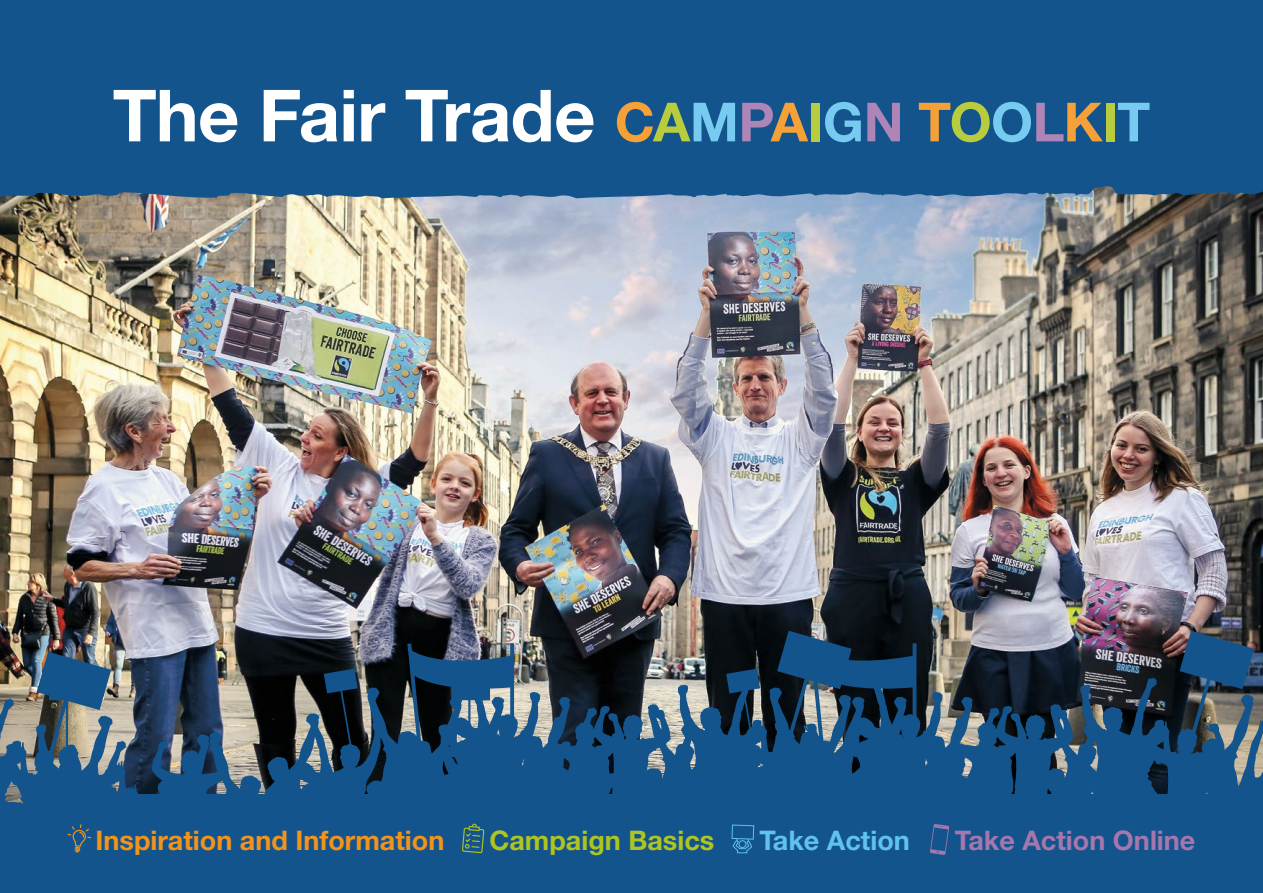
<style>
.page{position:relative;width:1263px;height:893px;background:#fff}
.page>*{position:absolute;margin:0;border:0;box-sizing:border-box;transform-origin:0 0}
.t1{font:700 72px "Helvetica Neue";letter-spacing:-.01em;color:#fff}
.t2{font:700 27px "Helvetica Neue";color:#f2941b}
.t3{font:700 27px "Helvetica Neue";color:#a477ad}
.t4{font:700 27px "Helvetica Neue";color:#aec520}
.t5{font:700 27px "Helvetica Neue";color:#5fc3ed}
.s1{font-size:54px;color:#f5a137}
.s2{font-size:54px;color:#b9cc3f}
.s3{font-size:54px;color:#78cbf0}
.s4{font-size:54px;color:#ae85b7}
</style>
<div class="page">
<img style="left:0;top:199px;width:1263px;height:432px">
<div style="left:0;top:0;width:1263px;height:199px;background:#14548d"></div>
<img style="left:0;top:631px;width:1263px;height:185px">
<div style="left:0;top:816px;width:1263px;height:77px;background:#14548d"></div>
<svg style="left:68px;top:824px;width:23px;height:29px"></svg>
<svg style="left:462px;top:824px;width:23px;height:30px"></svg>
<svg style="left:731px;top:824px;width:24px;height:30px"></svg>
<svg style="left:930px;top:824px;width:19px;height:31px"></svg>
<p class="t1" style="left:113px;top:71px;width:1039px">The Fair Trade <span class="s1">C</span><span class="s2">A</span><span class="s3">M</span><span class="s4">P</span><span class="s1">A</span><span class="s2">I</span><span class="s3">G</span><span class="s4">N</span> <span class="s1">T</span><span class="s2">O</span><span class="s3">O</span><span class="s4">L</span><span class="s1">K</span><span class="s2">I</span><span class="s3">T</span></p>
<p class="t2" style="left:96px;top:824px;width:350px">Inspiration and Information</p>
<p class="t4" style="left:489px;top:824px;width:226px">Campaign Basics</p>
<p class="t5" style="left:759px;top:824px;width:152px">Take Action</p>
<p class="t3" style="left:955px;top:824px;width:242px">Take Action Online</p>
</div>
